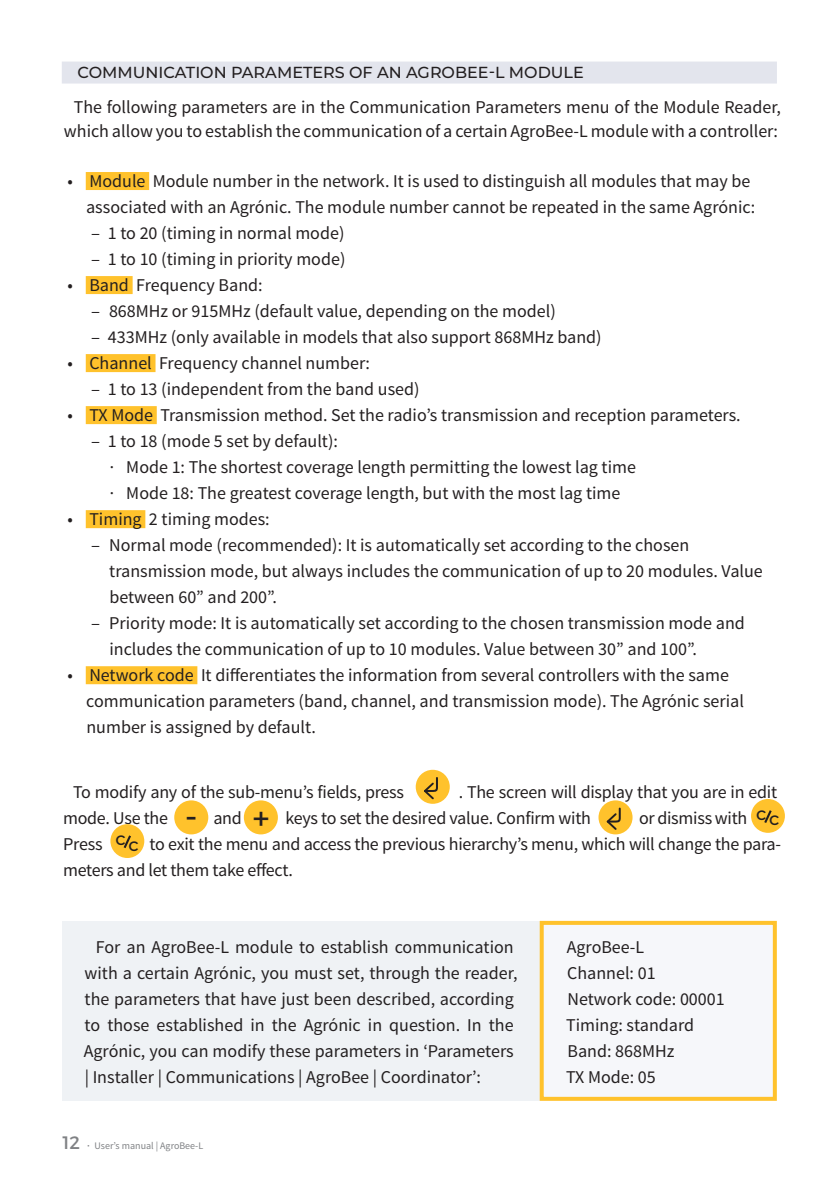
<style>
.page{position:relative;width:840px;height:1191px;background:#fff}
.page>*{position:absolute;margin:0;border:0;box-sizing:border-box;transform-origin:0 0}
.t1{font:500 32px "Montserrat";color:#231f20}
.t2{font:18px/26px "Source Sans Pro";color:#231f20}
.t3{font:500 18px "Montserrat";color:#231f20}
.t4{font:500 16px "Montserrat";color:#231f20}
.t5{font:10px "Source Sans Pro";color:#808285}
.s1{font-family:"Montserrat";font-size:18px}
.s2{font-weight:600}
</style>
<div class="page">
<div style="left:62px;top:921px;width:477px;height:179px;background:#eff2f5"></div>
<div style="left:539px;top:921px;width:237px;height:179px;background:#f6f7fa;border:4px solid #ffc22c"></div>
<div style="left:86px;top:172px;width:63px;height:18px;background:#ffc22c"></div>
<div style="left:86px;top:276px;width:46px;height:18px;background:#ffc22c"></div>
<div style="left:86px;top:354px;width:69px;height:18px;background:#ffc22c"></div>
<div style="left:86px;top:406px;width:71px;height:18px;background:#ffc22c"></div>
<div style="left:86px;top:510px;width:59px;height:18px;background:#ffc22c"></div>
<div style="left:86px;top:666px;width:111px;height:18px;background:#ffc22c"></div>
<div style="left:62px;top:62px;width:714px;height:22px;background:#e3e5ed"></div>
<div style="left:244px;top:800px;width:34px;height:34px;background:#ffc22c;border-radius:50%"></div>
<div style="left:174px;top:800px;width:34px;height:34px;background:#ffc22c;border-radius:50%"></div>
<div style="left:750px;top:799px;width:34px;height:34px;background:#ffc22c;border-radius:50%"></div>
<svg style="left:764px;top:810px;width:7px;height:13px"></svg>
<div style="left:110px;top:824px;width:34px;height:34px;background:#ffc22c;border-radius:50%"></div>
<svg style="left:123px;top:835px;width:8px;height:13px"></svg>
<div style="left:415px;top:770px;width:34px;height:34px;background:#ffc22c;border-radius:50%"></div>
<svg style="left:422px;top:777px;width:16px;height:24px"></svg>
<div style="left:598px;top:800px;width:34px;height:34px;background:#ffc22c;border-radius:50%"></div>
<svg style="left:604px;top:807px;width:17px;height:24px"></svg>
<p class="t4" style="left:77px;top:61px;width:507px">COMMUNICATION PARAMETERS OF AN AGROBEE-L MODULE</p>
<p class="t2" style="left:64px;top:95px;width:718px;line-height:24px;text-align:center">The following parameters are in the Communication Parameters menu of the Module Reader, which allow you to establish the communication of a certain AgroBee-L module with a controller:</p>
<p class="t2" style="left:86px;top:168px;width:670px;text-indent:-18px">• Module Module number in the network. It is used to distinguish all modules that may be associated with an Agrónic. The module number cannot be repeated in the same Agrónic: ‒ 1 to 20 (timing in normal mode)<br>‒ 1 to 10 (timing in priority mode)</p>
<p class="t2" style="left:91px;top:272px;width:511px;text-indent:-24px">• Band Frequency Band:<br>‒ 868MHz or 915MHz (default value, depending on the model)<br>‒ 433MHz (only available in models that also support 868MHz band)</p>
<p class="t2" style="left:91px;top:350px;width:330px;text-indent:-24px">• Channel Frequency channel number:<br>‒ 1 to 13 (independent from the band used)</p>
<p class="t2" style="left:67px;top:402px;width:674px">• TX Mode Transmission method. Set the radio’s transmission and reception parameters.</p>
<p class="t2" style="left:91px;top:428px;width:248px">‒ 1 to 18 (mode 5 set by default):</p>
<p class="t2" style="left:107px;top:454px;width:530px">∙ Mode 1: The shortest coverage length permitting the lowest lag time</p>
<p class="t2" style="left:107px;top:480px;width:514px">∙ Mode 18: The greatest coverage length, but with the most lag time</p>
<p class="t2" style="left:67px;top:506px;width:203px">• Timing 2 timing modes:</p>
<p class="t2" style="left:91px;top:532px;width:599px">‒ Normal mode (recommended): It is automatically set according to the chosen</p>
<p class="t2" style="left:109px;top:558px;width:654px">transmission mode, but always includes the communication of up to 20 modules. Value</p>
<p class="t2" style="left:109px;top:584px;width:169px">between 60” and 200”.</p>
<p class="t2" style="left:91px;top:610px;width:655px">‒ Priority mode: It is automatically set according to the chosen transmission mode and</p>
<p class="t2" style="left:109px;top:636px;width:588px">includes the communication of up to 10 modules. Value between 30” and 100”.</p>
<p class="t2" style="left:86px;top:662px;width:659px;text-indent:-19px">• Network code It differentiates the information from several controllers with the same communication parameters (band, channel, and transmission mode). The Agrónic serial number is assigned by default.</p>
<p class="t2" style="left:73px;top:779px;width:332px">To modify any of the sub-menu’s fields, press</p>
<p class="t2" style="left:458px;top:779px;width:320px">. The screen will display that you are in edit</p>
<p class="t2" style="left:63px;top:805px;width:106px">mode. Use the</p>
<p class="t2" style="left:213px;top:805px;width:30px">and</p>
<p class="t2" style="left:285px;top:805px;width:307px">keys to set the desired value. Confirm with</p>
<p class="t2" style="left:638px;top:805px;width:110px">or dismiss with</p>
<p class="t2" style="left:775px;top:805px;width:6px">.</p>
<p class="t2" style="left:63px;top:831px;width:41px">Press</p>
<h1 class="t1" style="left:185px;top:795px;width:87px">- +</h1>
<p class="t3" style="left:755px;top:803px;width:25px">cc</p>
<p class="t3" style="left:115px;top:829px;width:25px">cc</p>
<p class="t2" style="left:63px;top:831px;width:719px;text-indent:86px">to exit the menu and access the previous hierarchy’s menu, which will change the para&shy;meters and let them take effect.</p>
<p class="t2" style="left:84px;top:934px;width:435px;text-indent:12px">For an AgroBee-L module to establish communication with a certain Agrónic, you must set, through the reader, the parameters that have just been described, according to those established in the Agrónic in question. In the Agrónic, you can modify these parameters in ‘Parameters | Installer | Communications | AgroBee | Coordinator’:</p>
<p class="t2" style="left:565px;top:934px;width:160px">AgroBee-L<br>Channel: 01<br>Network code: 00001<br>Timing: standard<br>Band: 868MHz<br>TX Mode: 05</p>
<p class="t5" style="left:62px;top:1139px;width:142px"><span class="s1">12</span> <span class="s2">·</span> User’s manual | AgroBee-L</p>
</div>
